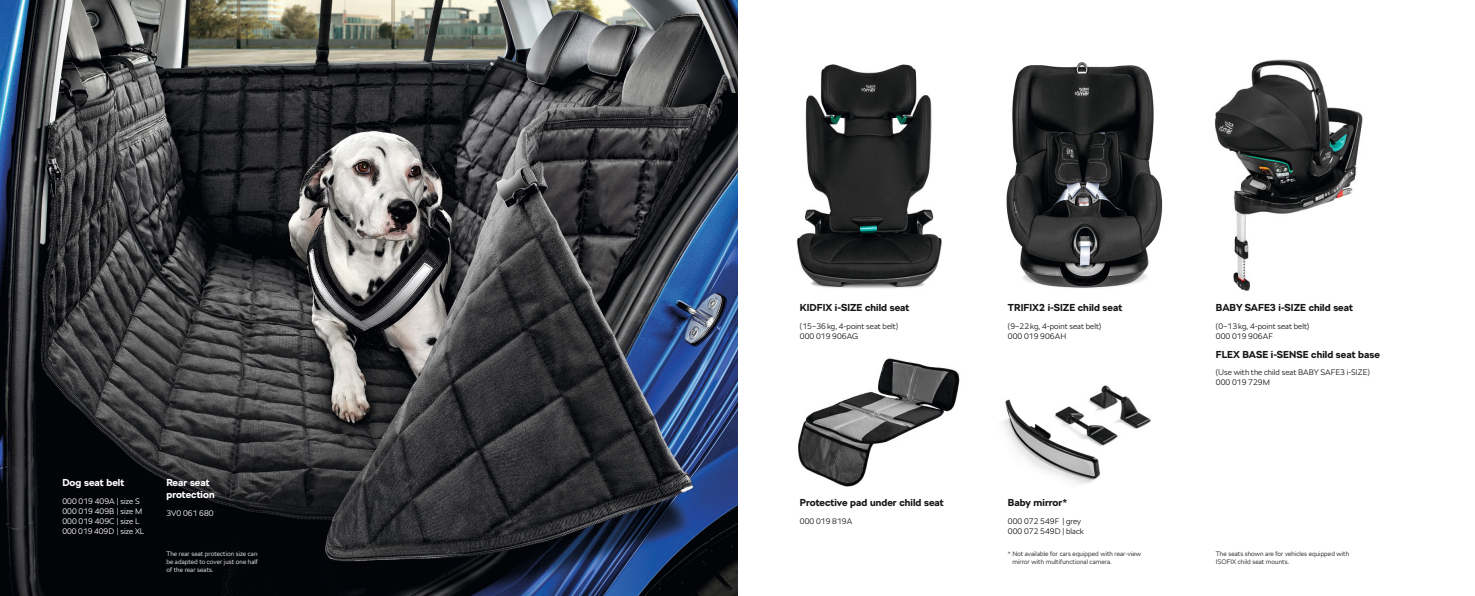
<style>
.page{position:relative;width:1475px;height:596px;background:#fff}
.page>*{position:absolute;margin:0;border:0;box-sizing:border-box;transform-origin:0 0}
.t1{font:700 10px "SKODA Next";letter-spacing:.005em;color:#151616}
.t2{font:700 10px/12px "SKODA Next";letter-spacing:.005em;color:#fff}
.t3{font:300 8px/10px "SKODA Next";letter-spacing:.005em;color:#151616}
.t4{font:300 8px/10px "SKODA Next";letter-spacing:.005em;color:#fff}
.t5{font:300 6.5px/8px "SKODA Next";letter-spacing:.01em;color:#151616}
.t6{font:300 6.5px/8px "SKODA Next";letter-spacing:.01em;color:#fff;text-align:justify}
</style>
<div class="page">
<img style="left:0;top:0;width:737px;height:595px">
<img style="left:1006px;top:62px;width:157px;height:226px">
<img style="left:1214px;top:59px;width:149px;height:232px">
<img style="left:796px;top:64px;width:146px;height:225px">
<img style="left:1003px;top:385px;width:148px;height:99px">
<img style="left:798px;top:358px;width:162px;height:129px">
<p class="t2" style="left:62px;top:477px;width:63px">Dog seat belt</p>
<p class="t4" style="left:62px;top:496px;width:83px">000 019 409A | size S<br>000 019 409B | size M<br>000 019 409C | size L<br>000 019 409D | size XL</p>
<p class="t2" style="left:166px;top:477px;width:50px">Rear seat protection</p>
<p class="t4" style="left:166px;top:508px;width:49px">3V0 061 680</p>
<p class="t6" style="left:166px;top:549px;width:93px">The rear seat protection size can be adapted to cover just one half of the rear seats.</p>
<p class="t1" style="left:799px;top:304px;width:111px">KIDFIX i-SIZE child seat</p>
<p class="t3" style="left:799px;top:321px;width:100px">(15–36 kg, 4-point seat belt)<br>000 019 906AG</p>
<p class="t1" style="left:799px;top:499px;width:145px">Protective pad under child seat</p>
<p class="t3" style="left:799px;top:516px;width:54px">000 019 819A</p>
<p class="t1" style="left:1007px;top:304px;width:116px">TRIFIX2 i-SIZE child seat</p>
<p class="t3" style="left:1007px;top:321px;width:95px">(9–22 kg, 4-point seat belt)<br>000 019 906AH</p>
<p class="t1" style="left:1007px;top:499px;width:61px">Baby mirror*</p>
<p class="t3" style="left:1007px;top:516px;width:77px">000 072 549F | grey<br>000 072 549D | black</p>
<p class="t5" style="left:1012px;top:549px;width:130px;text-indent:-4px">* Not available for cars equipped with rear-view mirror with multifunctional camera.</p>
<p class="t1" style="left:1215px;top:304px;width:139px">BABY SAFE3 i-SIZE child seat</p>
<p class="t3" style="left:1215px;top:321px;width:95px">(0–13 kg, 4-point seat belt)<br>000 019 906AF</p>
<p class="t1" style="left:1215px;top:351px;width:165px">FLEX BASE i-SENSE child seat base</p>
<p class="t3" style="left:1215px;top:368px;width:155px">(Use with the child seat BABY SAFE3 i-SIZE)<br>000 019 729M</p>
<p class="t5" style="left:1215px;top:549px;width:135px">The seats shown are for vehicles equipped with<br>ISOFIX child seat mounts.</p>
</div>
